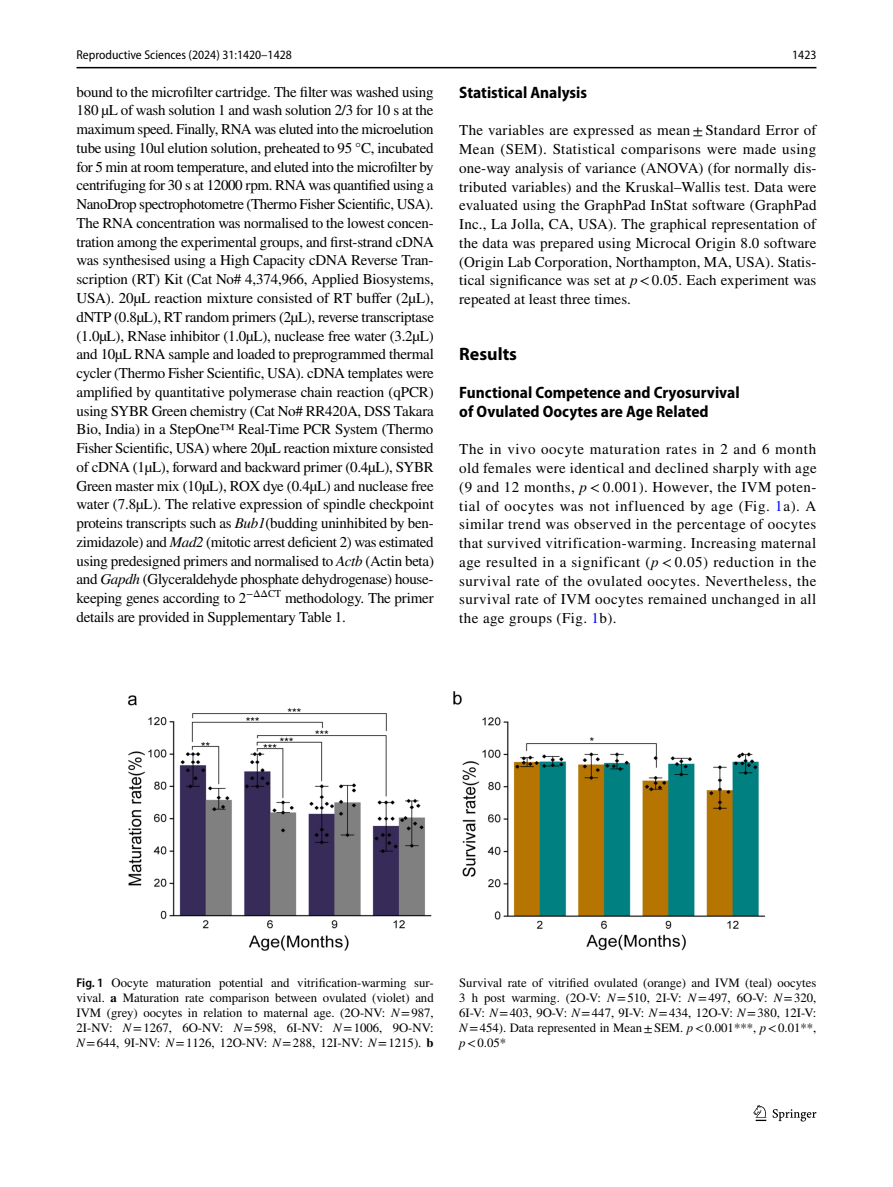
<style>
.page{position:relative;width:893px;height:1187px;background:#fff}
.page>*{position:absolute;margin:0;border:0;box-sizing:border-box;transform-origin:0 0}
.t1{font:700 18px "Myriad Pro";color:#000}
.t2{font:700 semi-condensed 16.5px/18.8px "Myriad Pro";color:#000}
.t3{font:15px/18.8px "STIX";letter-spacing:.005em;color:#000;text-align:justify}
.t4{font:12.75px/15px "STIX";color:#000;text-align:justify}
.t5{font:semi-condensed 12.75px "Myriad Pro";color:#000}
.s1{font-style:italic}
.s2{color:#00f}
.s3{font-family:"Myriad Pro";font-weight:600;font-stretch:semi-condensed}
.s4{font-weight:700}
</style>
<div class="page">
<hr style="left:77px;top:67px;width:739px;height:1px;background:#000">
<svg style="left:753px;top:1105px;width:13px;height:15px"></svg>
<svg style="left:773px;top:1109px;width:43px;height:12px"></svg>
<img style="left:128px;top:691px;width:637px;height:260px">
<p class="t5" style="left:77px;top:48px;width:217px">Reproductive Sciences (2024) 31:1420–1428</p>
<p class="t5" style="left:792px;top:48px;width:26px">1423</p>
<p class="t3" style="left:77px;top:83px;width:359px">bound to the microfilter cartridge. The filter was washed using 180 µL of wash solution 1 and wash solution 2/3 for 10 s at the maximum speed. Finally, RNA was eluted into the microelution tube using 10ul elution solution, preheated to 95 °C, incubated for 5 min at room temperature, and eluted into the microfilter by centrifuging for 30 s at 12000 rpm. RNA was quantified using a NanoDrop spectrophotometre (Thermo Fisher Scientific, USA).<br>The RNA concentration was normalised to the lowest concen&shy;tration among the experimental groups, and first-strand cDNA was synthesised using a High Capacity cDNA Reverse Tran&shy;scription (RT) Kit (Cat No# 4,374,966, Applied Biosystems, USA). 20µL reaction mixture consisted of RT buffer (2µL), dNTP (0.8µL), RT random primers (2µL), reverse transcriptase (1.0µL), RNase inhibitor (1.0µL), nuclease free water (3.2µL) and 10µL RNA sample and loaded to preprogrammed thermal cycler (Thermo Fisher Scientific, USA). cDNA templates were amplified by quantitative polymerase chain reaction (qPCR) using SYBR Green chemistry (Cat No# RR420A, DSS Takara Bio, India) in a StepOne™ Real-Time PCR System (Thermo Fisher Scientific, USA) where 20µL reaction mixture consisted of cDNA (1µL), forward and backward primer (0.4µL), SYBR Green master mix (10µL), ROX dye (0.4µL) and nuclease free water (7.8µL). The relative expression of spindle checkpoint proteins transcripts such as <span class="s1">Bub1</span>(budding uninhibited by ben&shy;zimidazole) and <span class="s1">Mad2</span> (mitotic arrest deficient 2) was estimated using predesigned primers and normalised to <span class="s1">Actb</span> (Actin beta) and <span class="s1">Gapdh</span> (Glyceraldehyde phosphate dehydrogenase) house&shy;keeping genes according to 2<sup>−ΔΔCT</sup> methodology. The primer details are provided in Supplementary Table 1.</p>
<p class="t2" style="left:459px;top:83px;width:129px">Statistical Analysis</p>
<p class="t3" style="left:459px;top:122px;width:359px">The variables are expressed as mean±Standard Error of Mean (SEM). Statistical comparisons were made using one-way analysis of variance (ANOVA) (for normally dis&shy;tributed variables) and the Kruskal–Wallis test. Data were evaluated using the GraphPad InStat software (GraphPad Inc., La Jolla, CA, USA). The graphical representation of the data was prepared using Microcal Origin 8.0 software (Origin Lab Corporation, Northampton, MA, USA). Statis&shy;tical significance was set at <span class="s1">p</span>&lt;0.05. Each experiment was repeated at least three times.</p>
<p class="t1" style="left:459px;top:342px;width:59px">Results</p>
<p class="t2" style="left:459px;top:383px;width:282px">Functional Competence and Cryosurvival of Ovulated Oocytes are Age Related</p>
<p class="t3" style="left:459px;top:441px;width:359px">The in vivo oocyte maturation rates in 2 and 6 month old females were identical and declined sharply with age (9 and 12 months, <span class="s1">p</span> &lt; 0.001). However, the IVM poten&shy;tial of oocytes was not influenced by age (Fig. <span class="s2">1</span>a). A similar trend was observed in the percentage of oocytes that survived vitrification-warming. Increasing maternal age resulted in a significant (<span class="s1">p</span> &lt; 0.05) reduction in the survival rate of the ovulated oocytes. Nevertheless, the survival rate of IVM oocytes remained unchanged in all the age groups (Fig. <span class="s2">1</span>b).</p>
<p class="t4" style="left:77px;top:975px;width:359px"><span class="s3">Fig. 1</span> Oocyte maturation potential and vitrification-warming sur&shy;vival. <span class="s4">a</span> Maturation rate comparison between ovulated (violet) and IVM (grey) oocytes in relation to maternal age. (2O-NV: <span class="s1">N</span>=987, 2I-NV: <span class="s1">N</span>=1267, 6O-NV: <span class="s1">N</span>=598, 6I-NV: <span class="s1">N</span>=1006, 9O-NV:<br><span class="s1">N</span>=644, 9I-NV: <span class="s1">N</span>=1126, 12O-NV: <span class="s1">N</span>=288, 12I-NV: <span class="s1">N</span>=1215). <span class="s4">b</span></p>
<p class="t4" style="left:459px;top:975px;width:359px">Survival rate of vitrified ovulated (orange) and IVM (teal) oocytes 3 h post warming. (2O-V: <span class="s1">N</span>=510, 2I-V: <span class="s1">N</span>=497, 6O-V: <span class="s1">N</span>=320, 6I-V: <span class="s1">N</span>=403, 9O-V: <span class="s1">N</span>=447, 9I-V: <span class="s1">N</span>=434, 12O-V: <span class="s1">N</span>=380, 12I-V:<br><span class="s1">N</span>=454). Data represented in Mean±SEM. <span class="s1">p</span>&lt;0.001***, <span class="s1">p</span>&lt;0.01**, <span class="s1">p</span>&lt;0.05*</p>
</div>
